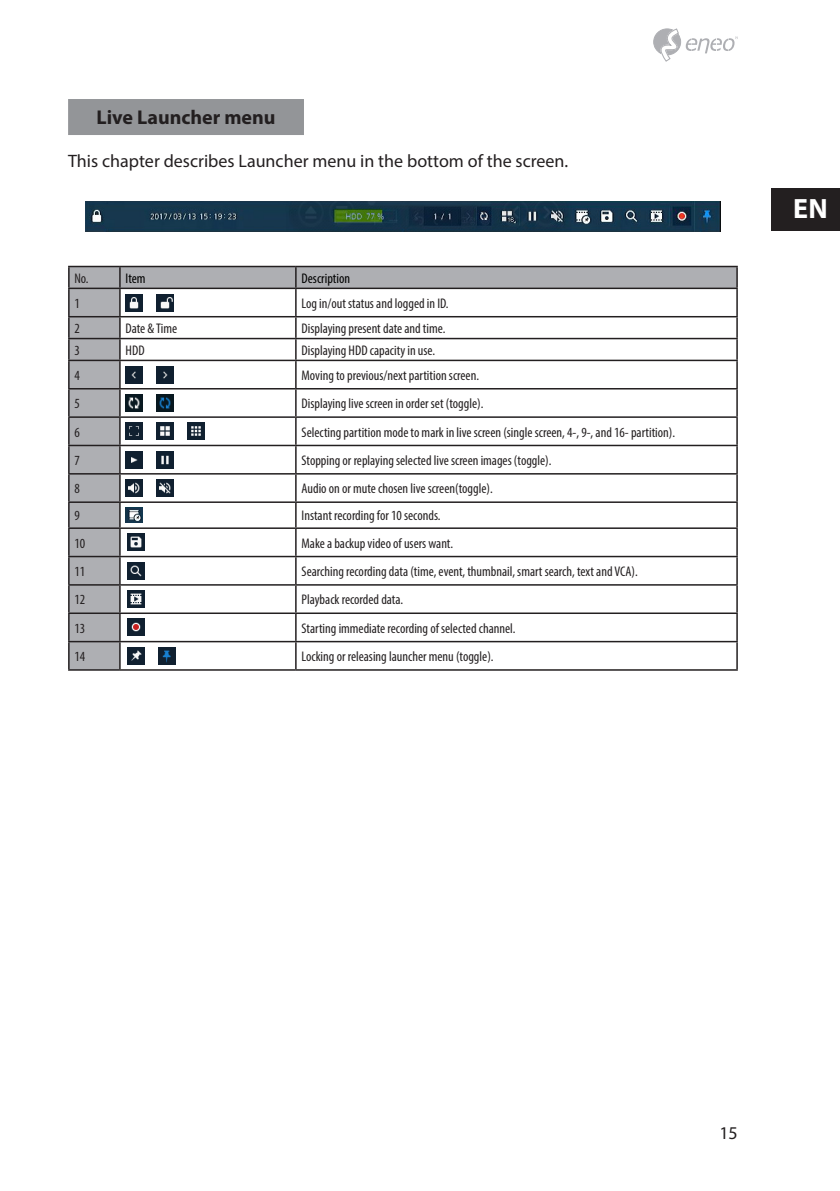
<style>
.page{position:relative;width:840px;height:1191px;background:#fff}
.page>*{position:absolute;margin:0;border:0;box-sizing:border-box;transform-origin:0 0}
.t1{font:700 28px "Myriad Pro";color:#fff}
.Überschrift_2{font:700 20px "Myriad Pro";color:#231f20}
.Fließtext{font:18px "Myriad Pro";color:#231f20}
.Tabellentext{font:condensed 14px "Myriad Pro";color:#231f20}
.Tabellentext_Kopf_Li{font:condensed 14px "Myriad Pro";color:#000}
</style>
<div class="page">
<svg style="left:653px;top:28px;width:84px;height:34px"></svg>
<div style="left:771px;top:188px;width:68px;height:43px;background:#231f20"></div>
<div style="left:68px;top:99px;width:236px;height:36px;background:#939598"></div>
<img style="left:85px;top:201px;width:635px;height:31px">
<svg style="left:70px;top:267px;width:666px;height:402px"></svg>
<hr style="left:119px;top:267px;width:2px;height:21px;background:#231f20">
<hr style="left:68px;top:289px;width:2px;height:27px;background:#231f20">
<hr style="left:119px;top:289px;width:2px;height:27px;background:#231f20">
<hr style="left:68px;top:316px;width:52px;height:1px;background:#231f20">
<hr style="left:68px;top:317px;width:2px;height:21px;background:#231f20">
<hr style="left:120px;top:316px;width:176px;height:1px;background:#231f20">
<hr style="left:119px;top:317px;width:2px;height:21px;background:#231f20">
<hr style="left:296px;top:316px;width:441px;height:1px;background:#231f20">
<hr style="left:68px;top:338px;width:52px;height:1px;background:#231f20">
<hr style="left:68px;top:339px;width:2px;height:21px;background:#231f20">
<hr style="left:120px;top:338px;width:176px;height:1px;background:#231f20">
<hr style="left:119px;top:339px;width:2px;height:21px;background:#231f20">
<hr style="left:296px;top:338px;width:441px;height:1px;background:#231f20">
<hr style="left:68px;top:360px;width:52px;height:1px;background:#231f20">
<hr style="left:68px;top:361px;width:2px;height:27px;background:#231f20">
<hr style="left:120px;top:360px;width:176px;height:1px;background:#231f20">
<hr style="left:119px;top:361px;width:2px;height:27px;background:#231f20">
<hr style="left:296px;top:360px;width:441px;height:1px;background:#231f20">
<hr style="left:68px;top:388px;width:52px;height:1px;background:#231f20">
<hr style="left:68px;top:389px;width:2px;height:27px;background:#231f20">
<hr style="left:120px;top:388px;width:176px;height:1px;background:#231f20">
<hr style="left:119px;top:389px;width:2px;height:27px;background:#231f20">
<hr style="left:296px;top:388px;width:441px;height:1px;background:#231f20">
<hr style="left:68px;top:416px;width:52px;height:2px;background:#231f20">
<hr style="left:68px;top:418px;width:2px;height:27px;background:#231f20">
<hr style="left:120px;top:416px;width:176px;height:2px;background:#231f20">
<hr style="left:119px;top:418px;width:2px;height:27px;background:#231f20">
<hr style="left:296px;top:416px;width:441px;height:2px;background:#231f20">
<hr style="left:68px;top:445px;width:52px;height:1px;background:#231f20">
<hr style="left:68px;top:446px;width:2px;height:27px;background:#231f20">
<hr style="left:120px;top:445px;width:176px;height:1px;background:#231f20">
<hr style="left:119px;top:446px;width:2px;height:27px;background:#231f20">
<hr style="left:296px;top:445px;width:441px;height:1px;background:#231f20">
<hr style="left:68px;top:473px;width:52px;height:1px;background:#231f20">
<hr style="left:68px;top:474px;width:2px;height:27px;background:#231f20">
<hr style="left:120px;top:473px;width:176px;height:1px;background:#231f20">
<hr style="left:119px;top:474px;width:2px;height:27px;background:#231f20">
<hr style="left:296px;top:473px;width:441px;height:1px;background:#231f20">
<hr style="left:68px;top:501px;width:52px;height:2px;background:#231f20">
<hr style="left:68px;top:503px;width:2px;height:24px;background:#231f20">
<hr style="left:120px;top:501px;width:176px;height:2px;background:#231f20">
<hr style="left:119px;top:503px;width:2px;height:24px;background:#231f20">
<hr style="left:296px;top:501px;width:441px;height:2px;background:#231f20">
<hr style="left:68px;top:527px;width:52px;height:2px;background:#231f20">
<hr style="left:68px;top:529px;width:2px;height:27px;background:#231f20">
<hr style="left:120px;top:527px;width:176px;height:2px;background:#231f20">
<hr style="left:119px;top:529px;width:2px;height:27px;background:#231f20">
<hr style="left:296px;top:527px;width:441px;height:2px;background:#231f20">
<hr style="left:68px;top:556px;width:52px;height:1px;background:#231f20">
<hr style="left:68px;top:557px;width:2px;height:27px;background:#231f20">
<hr style="left:120px;top:556px;width:176px;height:1px;background:#231f20">
<hr style="left:119px;top:557px;width:2px;height:27px;background:#231f20">
<hr style="left:296px;top:556px;width:441px;height:1px;background:#231f20">
<hr style="left:68px;top:584px;width:52px;height:1px;background:#231f20">
<hr style="left:68px;top:585px;width:2px;height:27px;background:#231f20">
<hr style="left:120px;top:584px;width:176px;height:1px;background:#231f20">
<hr style="left:119px;top:585px;width:2px;height:27px;background:#231f20">
<hr style="left:296px;top:584px;width:441px;height:1px;background:#231f20">
<hr style="left:68px;top:612px;width:52px;height:2px;background:#231f20">
<hr style="left:68px;top:614px;width:2px;height:27px;background:#231f20">
<hr style="left:120px;top:612px;width:176px;height:2px;background:#231f20">
<hr style="left:119px;top:614px;width:2px;height:27px;background:#231f20">
<hr style="left:296px;top:612px;width:441px;height:2px;background:#231f20">
<hr style="left:68px;top:641px;width:52px;height:1px;background:#231f20">
<hr style="left:68px;top:642px;width:2px;height:27px;background:#231f20">
<hr style="left:120px;top:641px;width:176px;height:1px;background:#231f20">
<hr style="left:119px;top:642px;width:2px;height:27px;background:#231f20">
<hr style="left:296px;top:641px;width:441px;height:1px;background:#231f20">
<svg style="left:295px;top:267px;width:1px;height:402px"></svg>
<hr style="left:68px;top:669px;width:52px;height:1px;background:#231f20">
<hr style="left:120px;top:669px;width:176px;height:1px;background:#231f20">
<hr style="left:296px;top:669px;width:441px;height:1px;background:#231f20">
<hr style="left:68px;top:266px;width:52px;height:1px;background:#231f20">
<hr style="left:68px;top:267px;width:2px;height:21px;background:#231f20">
<hr style="left:120px;top:266px;width:176px;height:1px;background:#231f20">
<hr style="left:296px;top:266px;width:441px;height:1px;background:#231f20">
<svg style="left:736px;top:267px;width:1px;height:402px"></svg>
<hr style="left:68px;top:288px;width:52px;height:1px;background:#231f20">
<hr style="left:120px;top:288px;width:176px;height:1px;background:#231f20">
<hr style="left:296px;top:288px;width:441px;height:1px;background:#231f20">
<img style="left:125px;top:294px;width:17px;height:17px">
<img style="left:156px;top:294px;width:17px;height:17px">
<img style="left:125px;top:366px;width:17px;height:17px">
<img style="left:156px;top:366px;width:17px;height:17px">
<img style="left:125px;top:394px;width:17px;height:17px">
<img style="left:156px;top:394px;width:17px;height:17px">
<img style="left:125px;top:423px;width:17px;height:17px">
<img style="left:156px;top:423px;width:17px;height:17px">
<img style="left:187px;top:423px;width:17px;height:17px">
<img style="left:125px;top:451px;width:17px;height:17px">
<img style="left:156px;top:451px;width:17px;height:17px">
<img style="left:125px;top:479px;width:17px;height:17px">
<img style="left:156px;top:479px;width:17px;height:17px">
<img style="left:125px;top:508px;width:17px;height:14px">
<img style="left:128px;top:534px;width:17px;height:17px">
<img style="left:128px;top:562px;width:17px;height:17px">
<img style="left:128px;top:590px;width:17px;height:17px">
<img style="left:128px;top:619px;width:17px;height:17px">
<img style="left:128px;top:647px;width:17px;height:17px">
<img style="left:159px;top:647px;width:17px;height:17px">
<h2 class="Überschrift_2" style="left:96px;top:104px;width:180px">Live Launcher menu</h2>
<p class="Fließtext" style="left:68px;top:150px;width:501px">This chapter describes Launcher menu in the bottom of the screen.</p>
<p class="Tabellentext" style="left:74px;top:269px;width:16px">No.</p>
<p class="Tabellentext_Kopf_Li" style="left:125px;top:269px;width:22px">Item</p>
<p class="Tabellentext_Kopf_Li" style="left:301px;top:269px;width:50px">Description</p>
<p class="Tabellentext" style="left:74px;top:295px;width:7px">1</p>
<p class="Tabellentext" style="left:301px;top:295px;width:148px">Log in/out status and logged in ID.</p>
<p class="Tabellentext" style="left:74px;top:320px;width:7px">2</p>
<p class="Tabellentext" style="left:125px;top:320px;width:53px">Date &amp; Time</p>
<p class="Tabellentext" style="left:301px;top:320px;width:145px">Displaying present date and time.</p>
<p class="Tabellentext" style="left:74px;top:342px;width:7px">3</p>
<p class="Tabellentext" style="left:125px;top:342px;width:20px">HDD</p>
<p class="Tabellentext" style="left:301px;top:342px;width:135px">Displaying HDD capacity in use.</p>
<p class="Tabellentext" style="left:74px;top:367px;width:7px">4</p>
<p class="Tabellentext" style="left:301px;top:367px;width:179px">Moving to previous/next partition screen.</p>
<p class="Tabellentext" style="left:74px;top:395px;width:7px">5</p>
<p class="Tabellentext" style="left:301px;top:395px;width:183px">Displaying live screen in order set (toggle).</p>
<p class="Tabellentext" style="left:74px;top:423px;width:7px">6</p>
<p class="Tabellentext" style="left:301px;top:423px;width:375px">Selecting partition mode to mark in live screen (single screen, 4-, 9-, and 16- partition).</p>
<p class="Tabellentext" style="left:74px;top:452px;width:7px">7</p>
<p class="Tabellentext" style="left:301px;top:452px;width:251px">Stopping or replaying selected live screen images (toggle).</p>
<p class="Tabellentext" style="left:74px;top:480px;width:7px">8</p>
<p class="Tabellentext" style="left:301px;top:480px;width:192px">Audio on or mute chosen live screen(toggle).</p>
<p class="Tabellentext" style="left:74px;top:507px;width:7px">9</p>
<p class="Tabellentext" style="left:301px;top:507px;width:140px">Instant recording for 10 seconds.</p>
<p class="Tabellentext" style="left:74px;top:534px;width:12px">10</p>
<p class="Tabellentext" style="left:301px;top:534px;width:153px">Make a backup video of users want.</p>
<p class="Tabellentext" style="left:74px;top:563px;width:12px">11</p>
<p class="Tabellentext" style="left:301px;top:563px;width:337px">Searching recording data (time, event, thumbnail, smart search, text and VCA).</p>
<p class="Tabellentext" style="left:74px;top:591px;width:12px">12</p>
<p class="Tabellentext" style="left:301px;top:591px;width:103px">Playback recorded data.</p>
<p class="Tabellentext" style="left:74px;top:619px;width:12px">13</p>
<p class="Tabellentext" style="left:301px;top:619px;width:215px">Starting immediate recording of selected channel.</p>
<p class="Tabellentext" style="left:74px;top:648px;width:12px">14</p>
<p class="Tabellentext" style="left:301px;top:648px;width:193px">Locking or releasing launcher menu (toggle).</p>
<h1 class="t1" style="left:792px;top:190px;width:36px">EN</h1>
<p class="Fließtext" style="left:719px;top:1122px;width:20px">15</p>
</div>
